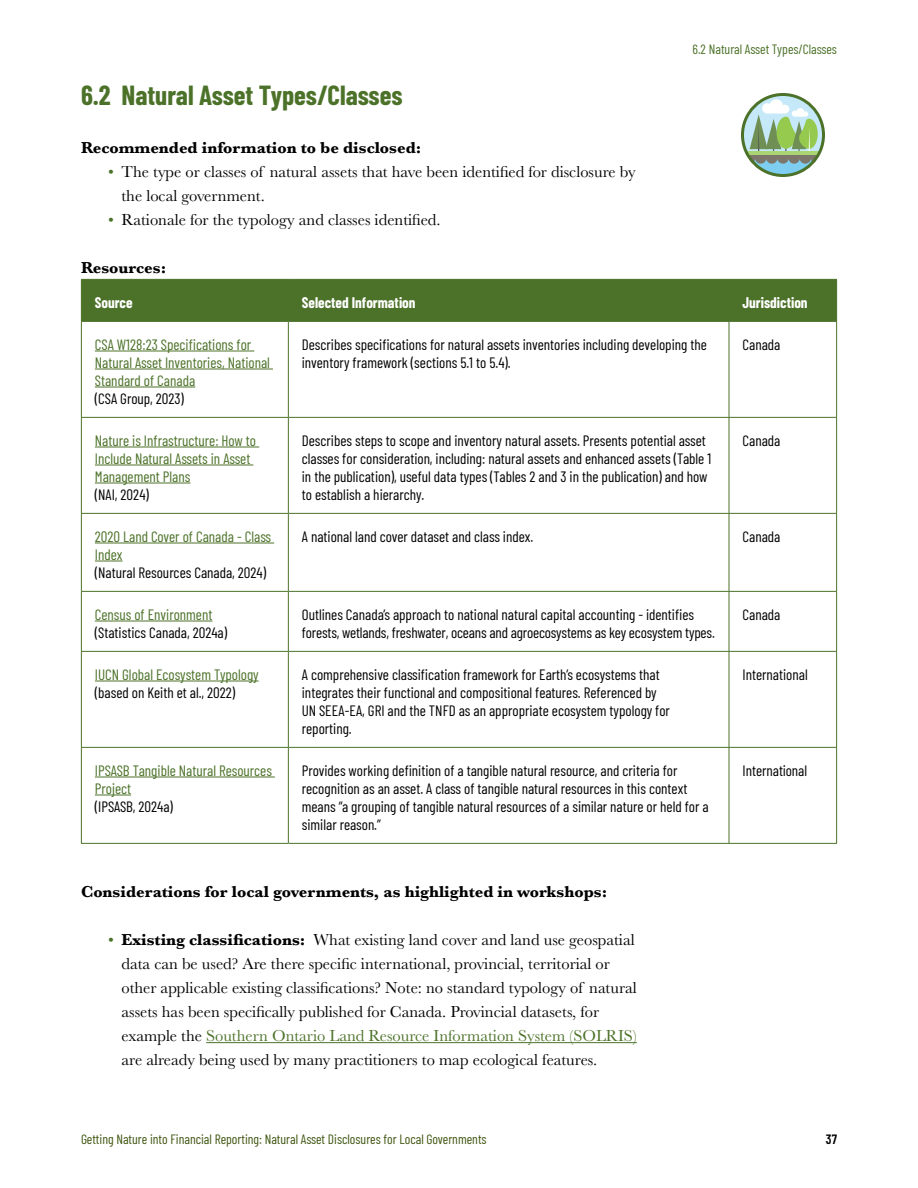
<style>
.page{position:relative;width:918px;height:1188px;background:#fff}
.page>*{position:absolute;margin:0;border:0;box-sizing:border-box;transform-origin:0 0}
.title-1_1{font:700 27px "Barlow Condensed";color:#4c7229}
.t1{font:16.5px/24px "Baskerville";color:#000}
.TEXT-BODY{font:700 16.5px "Baskerville";color:#000}
.text-table_BODY{font:15px/18px "Barlow Condensed";color:#000}
.text-table_BODY-2{font:15px/18px "Barlow Condensed";color:#4c7229}
.text-table_title-white{font:700 15px "Barlow Condensed";color:#fff}
.t2{font:13.5px "Barlow Condensed";color:#415813}
.text-footer{font:13.5px "Barlow Condensed";color:#4c7229}
.t3{font:600 13.5px "Barlow Condensed";color:#000}
.s1{color:#4c7229}
.s2{color:#000}
.s3{font-weight:700}
</style>
<div class="page">
<hr style="left:206px;top:1042px;width:431px;height:1px;background:#4c7229">
<div style="left:82px;top:280px;width:754px;height:41px;background:#4c7229"></div>
<hr style="left:81px;top:279px;width:207px;height:1px;background:#4c7229">
<hr style="left:81px;top:280px;width:1px;height:41px;background:#4c7229">
<hr style="left:288px;top:279px;width:441px;height:1px;background:#4c7229">
<hr style="left:288px;top:280px;width:1px;height:41px;background:#4c7229">
<hr style="left:729px;top:279px;width:108px;height:1px;background:#4c7229">
<hr style="left:729px;top:280px;width:1px;height:41px;background:#4c7229">
<hr style="left:836px;top:280px;width:1px;height:41px;background:#4c7229">
<hr style="left:81px;top:321px;width:207px;height:1px;background:#4c7229">
<hr style="left:81px;top:322px;width:1px;height:95px;background:#4c7229">
<hr style="left:288px;top:321px;width:441px;height:1px;background:#4c7229">
<hr style="left:288px;top:322px;width:1px;height:95px;background:#4c7229">
<hr style="left:729px;top:321px;width:108px;height:1px;background:#4c7229">
<hr style="left:729px;top:322px;width:1px;height:95px;background:#4c7229">
<hr style="left:836px;top:322px;width:1px;height:95px;background:#4c7229">
<hr style="left:81px;top:417px;width:207px;height:1px;background:#4c7229">
<hr style="left:81px;top:418px;width:1px;height:95px;background:#4c7229">
<hr style="left:288px;top:417px;width:441px;height:1px;background:#4c7229">
<hr style="left:288px;top:418px;width:1px;height:95px;background:#4c7229">
<hr style="left:729px;top:417px;width:108px;height:1px;background:#4c7229">
<hr style="left:729px;top:418px;width:1px;height:95px;background:#4c7229">
<hr style="left:836px;top:418px;width:1px;height:95px;background:#4c7229">
<hr style="left:81px;top:513px;width:207px;height:1px;background:#4c7229">
<hr style="left:81px;top:514px;width:1px;height:77px;background:#4c7229">
<hr style="left:288px;top:513px;width:441px;height:1px;background:#4c7229">
<hr style="left:288px;top:514px;width:1px;height:77px;background:#4c7229">
<hr style="left:729px;top:513px;width:108px;height:1px;background:#4c7229">
<hr style="left:729px;top:514px;width:1px;height:77px;background:#4c7229">
<hr style="left:836px;top:514px;width:1px;height:77px;background:#4c7229">
<hr style="left:81px;top:591px;width:207px;height:1px;background:#4c7229">
<hr style="left:81px;top:592px;width:1px;height:59px;background:#4c7229">
<hr style="left:288px;top:591px;width:441px;height:1px;background:#4c7229">
<hr style="left:288px;top:592px;width:1px;height:59px;background:#4c7229">
<hr style="left:729px;top:591px;width:108px;height:1px;background:#4c7229">
<hr style="left:729px;top:592px;width:1px;height:59px;background:#4c7229">
<hr style="left:836px;top:592px;width:1px;height:59px;background:#4c7229">
<hr style="left:81px;top:651px;width:207px;height:1px;background:#4c7229">
<hr style="left:81px;top:652px;width:1px;height:95px;background:#4c7229">
<hr style="left:288px;top:651px;width:441px;height:1px;background:#4c7229">
<hr style="left:288px;top:652px;width:1px;height:95px;background:#4c7229">
<hr style="left:729px;top:651px;width:108px;height:1px;background:#4c7229">
<hr style="left:729px;top:652px;width:1px;height:95px;background:#4c7229">
<hr style="left:836px;top:652px;width:1px;height:95px;background:#4c7229">
<hr style="left:81px;top:747px;width:207px;height:1px;background:#4c7229">
<hr style="left:81px;top:748px;width:1px;height:95px;background:#4c7229">
<hr style="left:288px;top:747px;width:441px;height:1px;background:#4c7229">
<hr style="left:288px;top:748px;width:1px;height:95px;background:#4c7229">
<hr style="left:729px;top:747px;width:108px;height:1px;background:#4c7229">
<hr style="left:729px;top:748px;width:1px;height:95px;background:#4c7229">
<hr style="left:836px;top:748px;width:1px;height:95px;background:#4c7229">
<hr style="left:81px;top:843px;width:207px;height:1px;background:#4c7229">
<hr style="left:288px;top:843px;width:441px;height:1px;background:#4c7229">
<hr style="left:729px;top:843px;width:108px;height:1px;background:#4c7229">
<hr style="left:95px;top:351px;width:159px;height:1px;background:#4c7229">
<hr style="left:95px;top:369px;width:178px;height:1px;background:#4c7229">
<hr style="left:95px;top:387px;width:100px;height:1px;background:#4c7229">
<hr style="left:95px;top:447px;width:164px;height:1px;background:#4c7229">
<hr style="left:95px;top:465px;width:158px;height:1px;background:#4c7229">
<hr style="left:95px;top:483px;width:95px;height:1px;background:#4c7229">
<hr style="left:95px;top:543px;width:179px;height:1px;background:#4c7229">
<svg style="left:95px;top:561px;width:28px;height:1px"></svg>
<hr style="left:95px;top:621px;width:117px;height:1px;background:#4c7229">
<hr style="left:95px;top:681px;width:164px;height:1px;background:#4c7229">
<hr style="left:95px;top:777px;width:180px;height:1px;background:#4c7229">
<hr style="left:95px;top:795px;width:36px;height:1px;background:#4c7229">
<svg style="left:742px;top:94px;width:82px;height:82px"></svg>
<svg style="left:746px;top:155px;width:74px;height:6px"></svg>
<hr style="left:742px;top:152px;width:82px;height:3px;background:#abd472">
<svg style="left:750px;top:99px;width:68px;height:53px;background:#adcea8"></svg>
<svg style="left:750px;top:159px;width:66px;height:17px"></svg>
<div style="left:741px;top:93px;width:84px;height:84px;border:3px solid #4c7229;border-radius:50%"></div>
<p class="text-footer" style="left:693px;top:40px;width:146px">6.2 Natural Asset Types/Classes</p>
<p class="title-1_1" style="left:81px;top:76px;width:323px">6.2 Natural Asset Types/Classes</p>
<p class="TEXT-BODY" style="left:81px;top:136px;width:342px">Recommended information to be disclosed:</p>
<p class="t1" style="left:122px;top:160px;width:516px;text-indent:-14px"><span class="s1">•</span> The type or classes of natural assets that have been identified for disclosure by the local government.</p>
<p class="t1" style="left:108px;top:208px;width:334px"><span class="s1">•</span> Rationale for the typology and classes identified.</p>
<p class="TEXT-BODY" style="left:81px;top:256px;width:87px">Resources:</p>
<p class="text-table_title-white" style="left:95px;top:292px;width:39px">Source</p>
<p class="text-table_title-white" style="left:302px;top:292px;width:115px">Selected Information</p>
<p class="text-table_title-white" style="left:742px;top:292px;width:67px">Jurisdiction</p>
<p class="text-table_BODY-2" style="left:95px;top:334px;width:177px">CSA W128:23 Specifications for<br>Natural Asset Inventories, National<br>Standard of Canada<br><span class="s2">(CSA Group, 2023)</span></p>
<p class="text-table_BODY" style="left:302px;top:334px;width:406px">Describes specifications for natural assets inventories including developing the inventory framework (sections 5.1 to 5.4).</p>
<p class="text-table_BODY" style="left:742px;top:334px;width:39px">Canada</p>
<p class="text-table_BODY-2" style="left:95px;top:430px;width:163px">Nature is Infrastructure: How to<br>Include Natural Assets in Asset<br>Management Plans<br><span class="s2">(NAI, 2024)</span></p>
<p class="text-table_BODY" style="left:302px;top:430px;width:411px">Describes steps to scope and inventory natural assets. Presents potential asset classes for consideration, including: natural assets and enhanced assets (Table 1 in the publication), useful data types (Tables 2 and 3 in the publication) and how to establish a hierarchy.</p>
<p class="text-table_BODY" style="left:742px;top:430px;width:39px">Canada</p>
<p class="text-table_BODY-2" style="left:95px;top:526px;width:178px">2020 Land Cover of Canada - Class<br>Index<br><span class="s2">(Natural Resources Canada, 2024)</span></p>
<p class="text-table_BODY" style="left:302px;top:526px;width:233px">A national land cover dataset and class index.</p>
<p class="text-table_BODY" style="left:742px;top:526px;width:39px">Canada</p>
<p class="text-table_BODY" style="left:95px;top:604px;width:134px"><span class="s1">Census of Environment </span>(Statistics Canada, 2024a)</p>
<p class="text-table_BODY" style="left:302px;top:604px;width:415px">Outlines Canada’s approach to national natural capital accounting - identifies forests, wetlands, freshwater, oceans and agroecosystems as key ecosystem types.</p>
<p class="text-table_BODY" style="left:742px;top:604px;width:39px">Canada</p>
<p class="text-table_BODY-2" style="left:95px;top:664px;width:165px">IUCN Global Ecosystem Typology</p>
<p class="text-table_BODY" style="left:95px;top:682px;width:142px">(based on Keith et al., 2022)</p>
<p class="text-table_BODY" style="left:302px;top:664px;width:370px">A comprehensive classification framework for Earth’s ecosystems that integrates their functional and compositional features. Referenced by UN SEEA-EA, GRI and the TNFD as an appropriate ecosystem typology for reporting.</p>
<p class="text-table_BODY" style="left:742px;top:664px;width:67px">International</p>
<p class="text-table_BODY-2" style="left:95px;top:760px;width:179px">IPSASB Tangible Natural Resources<br>Project<br><span class="s2">(IPSASB, 2024a)</span></p>
<p class="text-table_BODY" style="left:302px;top:760px;width:408px">Provides working definition of a tangible natural resource, and criteria for recognition as an asset. A class of tangible natural resources in this context means “a grouping of tangible natural resources of a similar nature or held for a similar reason.”</p>
<p class="text-table_BODY" style="left:742px;top:760px;width:66px">International</p>
<p class="TEXT-BODY" style="left:81px;top:880px;width:528px">Considerations for local governments, as highlighted in workshops:</p>
<p class="t1" style="left:122px;top:928px;width:517px;text-indent:-14px"><span class="s1">•</span> <span class="s3">Existing classifications:</span> What existing land cover and land use geospatial data can be used? Are there specific international, provincial, territorial or other applicable existing classifications? Note: no standard typology of natural assets has been specifically published for Canada. Provincial datasets, for example the <span class="s1">Southern Ontario Land Resource Information System (SOLRIS) </span>are already being used by many practitioners to map ecological features.</p>
<p class="t2" style="left:81px;top:1129px;width:407px">Getting Nature into Financial Reporting: Natural Asset Disclosures for Local Governments</p>
<p class="t3" style="left:826px;top:1129px;width:13px">37</p>
</div>
